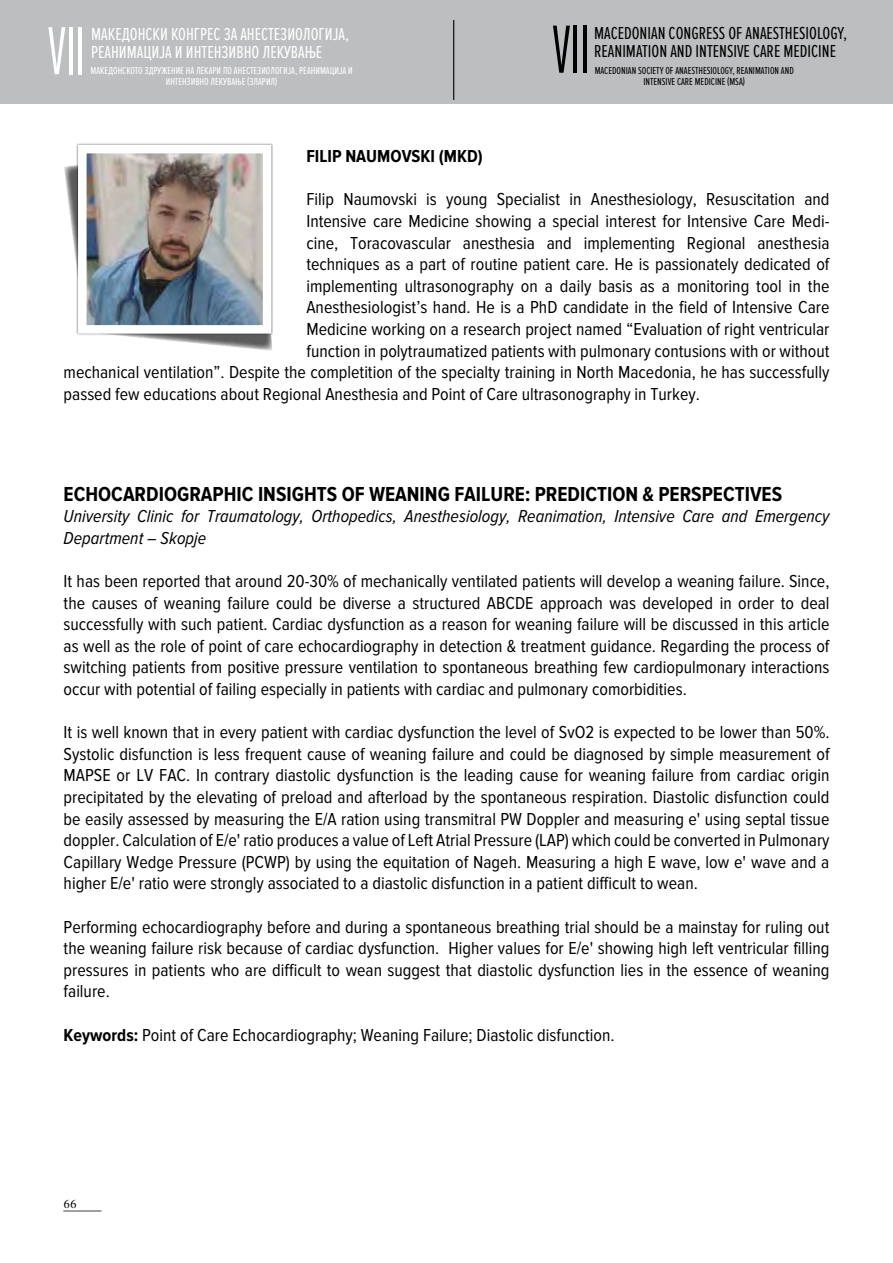
<style>
.page{position:relative;width:893px;height:1263px;background:#fff}
.page>*{position:absolute;margin:0;border:0;box-sizing:border-box;transform-origin:0 0}
.t1{font:700 21px "Proxima Nova Cond";color:#000}
.t2{font:18px/21.6px "Proxima Nova Cond";color:#000;text-align:justify}
.t3{font:italic 18px/21.6px "Proxima Nova Cond";color:#000}
.t4{font:18px/18px "Proxima Nova Ex Cn";color:#000}
.t5{font:18px/18px "Proxima Nova Ex Cn";color:#fff}
.t6{font:700 18px "Proxima Nova Cond";color:#000}
.t7{font:12px "Georgia";color:#000}
.t8{font:10.5px/10.5px "Proxima Nova Ex Cn";color:#fff;text-align:center}
.t9{font:10.5px/10.5px "Proxima Nova Ex Cn";color:#000;text-align:center}
.s1{font-weight:700}
</style>
<div class="page">
<hr style="left:63px;top:1210px;width:38px;height:2px;background:#808284">
<div style="left:0;top:0;width:893px;height:104px;background:#bcbec0"></div>
<svg style="left:48px;top:27px;width:17px;height:47px"></svg>
<hr style="left:69px;top:27px;width:3px;height:47px;background:#fff">
<hr style="left:78px;top:27px;width:4px;height:47px;background:#fff">
<svg style="left:553px;top:26px;width:17px;height:47px"></svg>
<hr style="left:573px;top:26px;width:4px;height:47px;background:#000">
<hr style="left:583px;top:26px;width:4px;height:47px;background:#000">
<hr style="left:453px;top:20px;width:1px;height:80px;background:#000">
<svg style="left:64px;top:165px;width:208px;height:186px"></svg>
<div style="left:76px;top:143px;width:197px;height:192px;background:#000;opacity:.5"></div>
<img style="left:88px;top:155px;width:173px;height:169px">
<div style="left:78px;top:145px;width:193px;height:189px;border:9px solid #fff"></div>
<p class="t5" style="left:91px;top:25px;width:259px">МАКЕДОНСКИ КОНГРЕС ЗА АНЕСТЕЗИОЛОГИЈА,<br>РЕАНИМАЦИЈА И ИНТЕНЗИВНО ЛЕКУВАЊЕ</p>
<p class="t8" style="left:91px;top:66px;width:264px">МАКЕДОНСКОТО ЗДРУЖЕНИЕ НА ЛЕКАРИ ПО АНЕСТЕЗИОЛОГИЈА, РЕАНИМАЦИЈА И<br>ИНТЕНЗИВНО ЛЕКУВАЊЕ (ЗЛАРИЛ)</p>
<p class="t4" style="left:594px;top:24px;width:255px">MACEDONIAN CONGRESS OF ANAESTHESIOLOGY,<br>REANIMATION AND INTENSIVE CARE MEDICINE</p>
<p class="t9" style="left:595px;top:66px;width:201px">MACEDONIAN SOCIETY OF ANAESTHESIOLOGY, REANIMATION AND<br>INTENSIVE CARE MEDICINE (MSA)</p>
<p class="t6" style="left:306px;top:147px;width:178px">FILIP NAUMOVSKI (MKD)</p>
<p class="t2" style="left:306px;top:189px;width:524px">Filip Naumovski is young Specialist in Anesthesiology, Resuscitation and</p>
<p class="t2" style="left:306px;top:211px;width:524px">Intensive care Medicine showing a special interest for Intensive Care Medi-</p>
<p class="t2" style="left:306px;top:232px;width:525px">cine, Toracovascular anesthesia and implementing Regional anesthesia</p>
<p class="t2" style="left:306px;top:254px;width:525px">techniques as a part of routine patient care. He is passionately dedicated of</p>
<p class="t2" style="left:306px;top:276px;width:524px">implementing ultrasonography on a daily basis as a monitoring tool in the</p>
<p class="t2" style="left:306px;top:297px;width:524px">Anesthesiologist’s hand. He is a PhD candidate in the field of Intensive Care</p>
<p class="t2" style="left:306px;top:319px;width:525px">Medicine working on a research project named “Evaluation of right ventricular</p>
<p class="t2" style="left:306px;top:340px;width:525px">function in polytraumatized patients with pulmonary contusions with or without</p>
<p class="t2" style="left:64px;top:362px;width:767px">mechanical ventilation”. Despite the completition of the specialty training in North Macedonia, he has successfully</p>
<p class="t2" style="left:64px;top:384px;width:638px">passed few educations about Regional Anesthesia and Point of Care ultrasonography in Turkey.</p>
<p class="t1" style="left:64px;top:483px;width:720px">ECHOCARDIOGRAPHIC INSIGHTS OF WEANING FAILURE: PREDICTION &amp; PERSPECTIVES</p>
<p class="t3" style="left:64px;top:506px;width:767px">University Clinic for Traumatology, Orthopedics, Anesthesiology, Reanimation, Intensive Care and Emergency<br>Department – Skopje</p>
<p class="t2" style="left:64px;top:571px;width:767px">It has been reported that around 20-30% of mechanically ventilated patients will develop a weaning failure. Since, the causes of weaning failure could be diverse a structured ABCDE approach was developed in order to deal successfully with such patient. Cardiac dysfunction as a reason for weaning failure will be discussed in this article as well as the role of point of care echocardiography in detection &amp; treatment guidance. Regarding the process of switching patients from positive pressure ventilation to spontaneous breathing few cardiopulmonary interactions occur with potential of failing especially in patients with cardiac and pulmonary comorbidities.</p>
<p class="t2" style="left:64px;top:722px;width:767px">It is well known that in every patient with cardiac dysfunction the level of SvO2 is expected to be lower than 50%.<br>Systolic disfunction is less frequent cause of weaning failure and could be diagnosed by simple measurement of MAPSE or LV FAC. In contrary diastolic dysfunction is the leading cause for weaning failure from cardiac origin precipitated by the elevating of preload and afterload by the spontaneous respiration. Diastolic disfunction could be easily assessed by measuring the E/A ration using transmitral PW Doppler and measuring e' using septal tissue doppler. Calculation of E/e' ratio produces a value of Left Atrial Pressure (LAP) which could be converted in Pulmonary Capillary Wedge Pressure (PCWP) by using the equitation of Nageh. Measuring a high E wave, low e' wave and a higher E/e' ratio were strongly associated to a diastolic disfunction in a patient difficult to wean.</p>
<p class="t2" style="left:64px;top:916px;width:767px">Performing echocardiography before and during a spontaneous breathing trial should be a mainstay for ruling out the weaning failure risk because of cardiac dysfunction. Higher values for E/e' showing high left ventricular filling pressures in patients who are difficult to wean suggest that diastolic dysfunction lies in the essence of weaning failure.</p>
<p class="t2" style="left:64px;top:1024px;width:552px"><span class="s1">Keywords:</span> Point of Care Echocardiography; Weaning Failure; Diastolic disfunction.</p>
<p class="t7" style="left:64px;top:1197px;width:14px">66</p>
</div>
